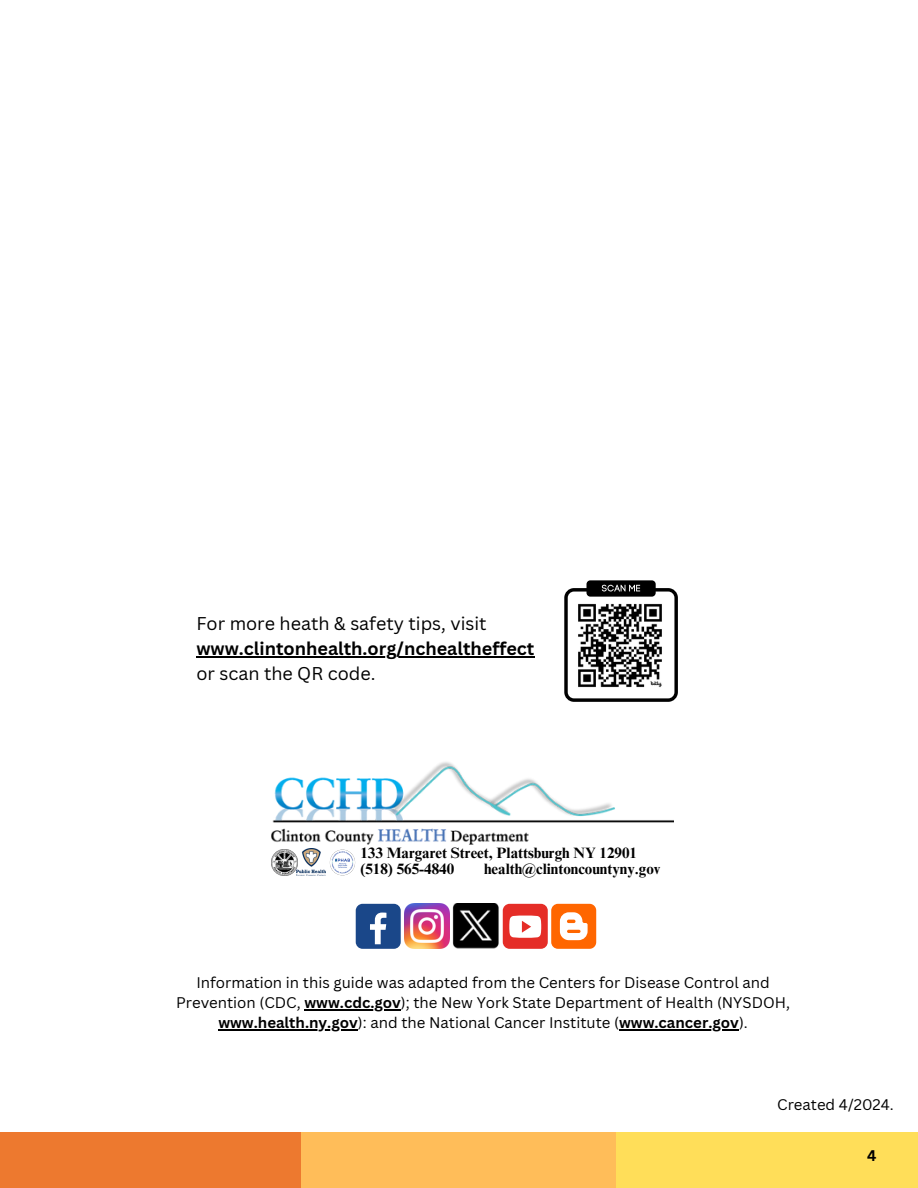
<style>
.page{position:relative;width:918px;height:1188px;background:#fff}
.page>*{position:absolute;margin:0;border:0;box-sizing:border-box;transform-origin:0 0}
.t1{font:700 18px/24.8px "Canva Sans";color:#000}
.t2{font:18px "Canva Sans";color:#000}
.t3{font:15px/20.2px "Canva Sans";color:#000;text-align:center}
.t4{font:700 15px/15.8px "Times NRMT Pro";color:#000}
.t5{font:700 15px "Canva Sans";color:#000}
.s1{font-weight:400}
.s2{font-weight:700}
</style>
<div class="page">
<div style="left:0;top:1132px;width:302px;height:56px;background:#ed792f"></div>
<div style="left:302px;top:1132px;width:314px;height:56px;background:#ffbd59"></div>
<div style="left:616px;top:1132px;width:302px;height:56px;background:#ffde59"></div>
<div style="left:503px;top:904px;width:45px;height:45px;background:#e52d27;border-radius:7px"></div>
<svg style="left:509px;top:916px;width:32px;height:22px"></svg>
<img style="left:404px;top:904px;width:45px;height:45px">
<div style="left:356px;top:904px;width:45px;height:45px;background:#1a4789;border-radius:7px"></div>
<svg style="left:370px;top:913px;width:16px;height:31px"></svg>
<img style="left:452px;top:904px;width:47px;height:45px">
<svg style="left:551px;top:904px;width:45px;height:45px"></svg>
<img style="left:271px;top:849px;width:55px;height:27px">
<img style="left:271px;top:762px;width:402px;height:83px">
<img style="left:329px;top:850px;width:26px;height:26px">
<div style="left:587px;top:580px;width:69px;height:17px;background:#000;border-radius:4px"></div>
<svg style="left:564px;top:585px;width:114px;height:117px"></svg>
<hr style="left:304px;top:1009px;width:97px;height:1px;background:#000">
<hr style="left:218px;top:1029px;width:140px;height:1px;background:#000">
<hr style="left:619px;top:1029px;width:120px;height:1px;background:#000">
<hr style="left:196px;top:656px;width:339px;height:1px;background:#000">
<p class="t2" style="left:196px;top:611px;width:292px">For more heath &amp; safety tips, visit</p>
<p class="t1" style="left:196px;top:636px;width:339px">www.clintonhealth.org/nchealtheffect <span class="s1">or scan the QR code.</span></p>
<p class="t4" style="left:360px;top:847px;width:278px">133 Margaret Street, Plattsburgh NY 12901 (518) 565-4840</p>
<p class="t4" style="left:484px;top:863px;width:178px">health@clintoncountyny.gov</p>
<p class="t3" style="left:176px;top:972px;width:616px">Information in this guide was adapted from the Centers for Disease Control and<br>Prevention (CDC, <span class="s2">www.cdc.gov</span>); the New York State Department of Health (NYSDOH,</p>
<p class="t3" style="left:218px;top:1012px;width:531px"><span class="s2">www.health.ny.gov</span>): and the National Cancer Institute (<span class="s2">www.cancer.gov</span>).</p>
<p class="t3" style="left:777px;top:1095px;width:118px">Created 4/2024.</p>
<p class="t5" style="left:867px;top:1145px;width:11px">4</p>
</div>
